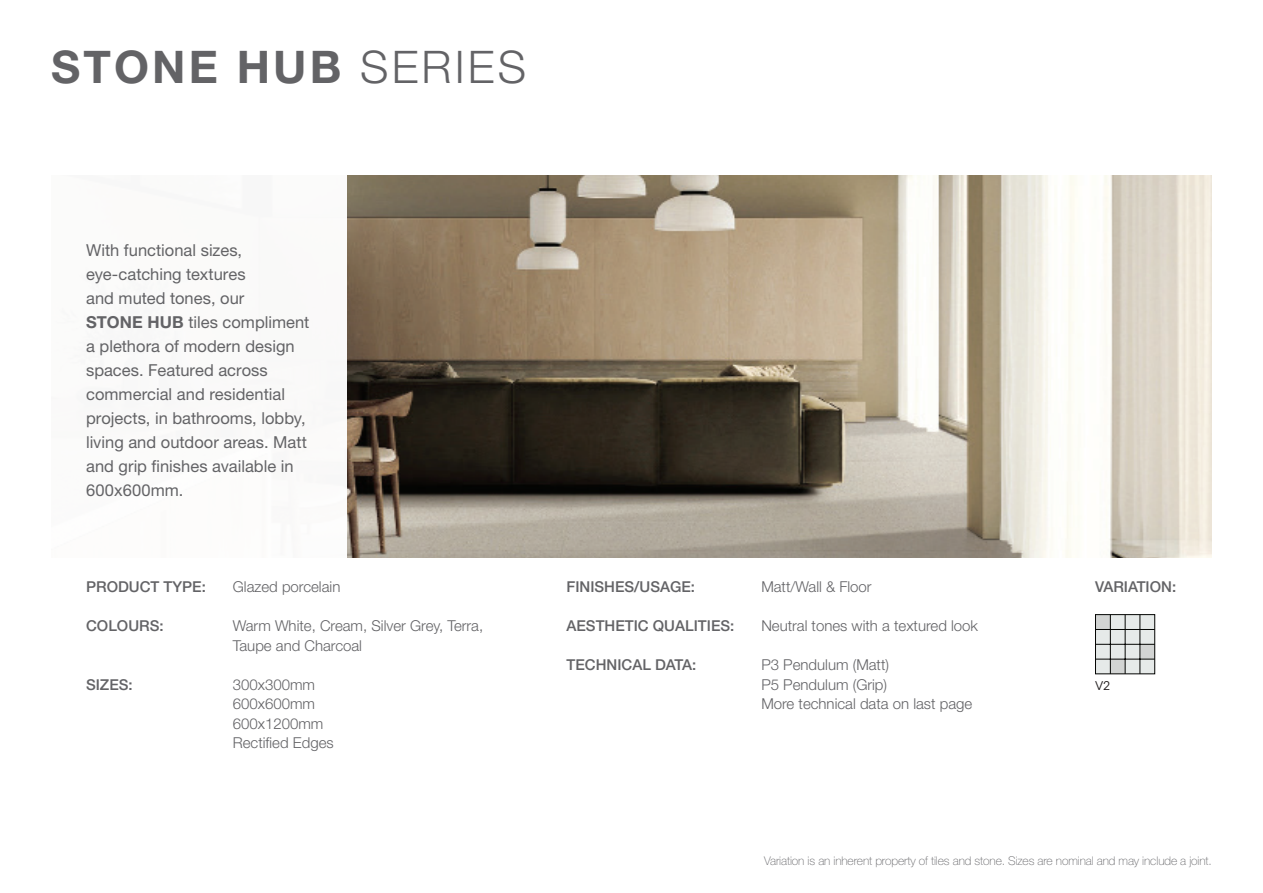
<style>
.page{position:relative;width:1263px;height:893px;background:#fff}
.page>*{position:absolute;margin:0;border:0;box-sizing:border-box;transform-origin:0 0}
.t1{font:700 45px "Helvetica Neue LT Std";letter-spacing:.07em;color:#636366}
.t2{font:16.5px/24px "Helvetica Neue LT Std";color:#636366}
.t3{font:300 15px/19.5px "Helvetica Neue LT Std";color:#636366}
.t4{font:500 15px "Helvetica Neue LT Std";color:#636366}
.t5{font:100 12px "Helvetica Neue LT Std";letter-spacing:-.01em;color:#636366}
.t6{font:12px "ITC Avant Garde Std";color:#231f20}
.s1{font-weight:300}
.s2{font-weight:700}
</style>
<div class="page">
<img style="left:347px;top:176px;width:865px;height:382px">
<div style="left:1095px;top:614px;width:60px;height:60px;background:#e6eae9"></div>
<div style="left:1096px;top:615px;width:14px;height:14px;background:#d2d4d3"></div>
<div style="left:1110px;top:659px;width:15px;height:15px;background:#d2d4d3"></div>
<div style="left:1140px;top:644px;width:14px;height:15px;background:#d2d4d3"></div>
<div style="left:1095px;top:614px;width:60px;height:60px;border:1px solid #040503"></div>
<hr style="left:1110px;top:615px;width:1px;height:59px;background:#040503">
<hr style="left:1125px;top:615px;width:1px;height:59px;background:#040503">
<hr style="left:1140px;top:615px;width:1px;height:59px;background:#040503">
<hr style="left:1095px;top:659px;width:60px;height:1px;background:#040503">
<hr style="left:1095px;top:644px;width:60px;height:1px;background:#040503">
<hr style="left:1095px;top:629px;width:60px;height:1px;background:#040503">
<h1 class="t1" style="left:51px;top:39px;width:476px">STONE HUB <span class="s1">SERIES</span></h1>
<p class="t2" style="left:86px;top:238px;width:225px">With functional sizes, eye-catching textures<br>and muted tones, our<br><span class="s2">STONE HUB</span> tiles compliment a plethora of modern design spaces. Featured across commercial and residential projects, in bathrooms, lobby, living and outdoor areas. Matt and grip finishes available in<br>600x600mm.</p>
<p class="t4" style="left:86px;top:578px;width:121px">PRODUCT TYPE:</p>
<p class="t4" style="left:86px;top:617px;width:79px">COLOURS:</p>
<p class="t4" style="left:86px;top:676px;width:48px">SIZES:</p>
<p class="t3" style="left:233px;top:577px;width:109px">Glazed porcelain</p>
<p class="t3" style="left:233px;top:616px;width:252px">Warm White, Cream, Silver Grey, Terra,<br>Taupe and Charcoal</p>
<p class="t3" style="left:233px;top:674px;width:102px">300x300mm<br>600x600mm<br>600x1200mm<br>Rectified Edges</p>
<p class="t4" style="left:566px;top:578px;width:130px">FINISHES/USAGE:</p>
<p class="t4" style="left:566px;top:617px;width:169px">AESTHETIC QUALITIES:</p>
<p class="t4" style="left:566px;top:656px;width:131px">TECHNICAL DATA:</p>
<p class="t3" style="left:761px;top:577px;width:112px">Matt/Wall &amp; Floor</p>
<p class="t3" style="left:761px;top:616px;width:218px">Neutral tones with a textured look</p>
<p class="t3" style="left:761px;top:655px;width:212px">P3 Pendulum (Matt)<br>P5 Pendulum (Grip)<br>More technical data on last page</p>
<p class="t4" style="left:1095px;top:578px;width:83px">VARIATION:</p>
<p class="t6" style="left:1095px;top:679px;width:17px">V2</p>
<p class="t5" style="left:764px;top:854px;width:449px">Variation is an inherent property of tiles and stone. Sizes are nominal and may include a joint.</p>
</div>
